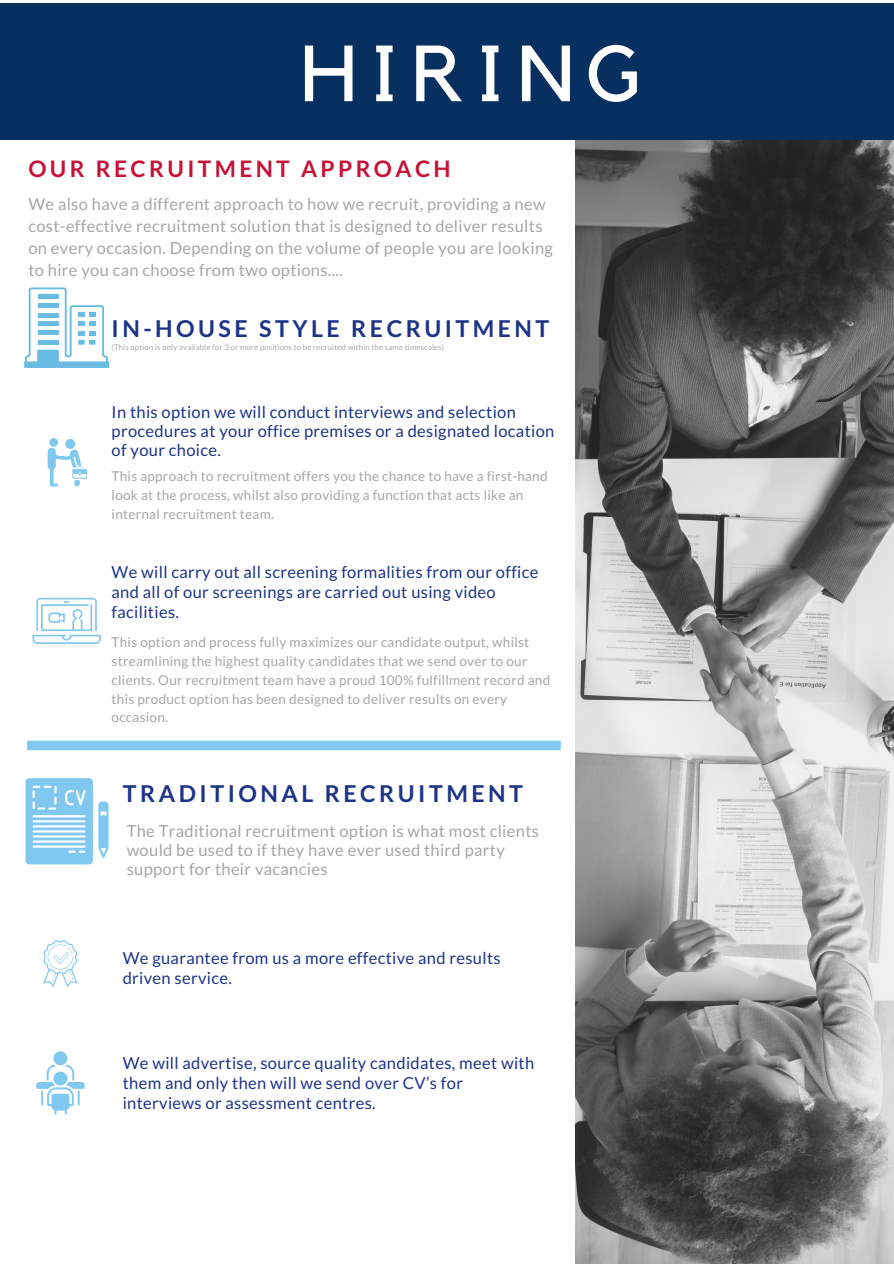
<style>
.page{position:relative;width:894px;height:1264px;background:#fff}
.page>*{position:absolute;margin:0;border:0;box-sizing:border-box;transform-origin:0 0}
.t1{font:78.45px "Kollektif";letter-spacing:.15em;color:#fff}
.t2{font:700 23.25px "Lato";letter-spacing:.15em;color:#1d3387}
.t3{font:700 22.65px "Lato";letter-spacing:.15em;color:#c51236}
.t4{font:16.5px/19.8px "Lato";letter-spacing:.02em;color:#1d3387}
.t5{font:16.5px/21.9px "Lato";letter-spacing:.02em;color:#a6a6a6}
.t6{font:13.5px/18.8px "Lato";letter-spacing:.02em;color:#a6a6a6}
.t7{font:7.65px "Lato";letter-spacing:.02em;color:#a6a6a6}
</style>
<div class="page">
<img style="left:575px;top:139px;width:318px;height:1124px">
<svg style="left:25px;top:287px;width:83px;height:74px"></svg>
<hr style="left:38px;top:313px;width:20px;height:4px;background:#68bbe3">
<div style="left:38px;top:303px;width:20px;height:5px;background:#68bbe3"></div>
<div style="left:38px;top:294px;width:20px;height:5px;background:#68bbe3"></div>
<hr style="left:38px;top:340px;width:20px;height:4px;background:#68bbe3">
<div style="left:38px;top:330px;width:20px;height:5px;background:#68bbe3"></div>
<div style="left:38px;top:321px;width:20px;height:5px;background:#68bbe3"></div>
<div style="left:24px;top:361px;width:85px;height:7px;background:#68bbe3"></div>
<div style="left:65px;top:439px;width:10px;height:10px;background:#80c8f0;border-radius:50%"></div>
<div style="left:49px;top:438px;width:9px;height:9px;background:#80c8f0;border-radius:50%"></div>
<svg style="left:48px;top:447px;width:39px;height:39px"></svg>
<svg style="left:32px;top:598px;width:69px;height:46px"></svg>
<svg style="left:27px;top:740px;width:533px;height:10px;background:#88cbf1"></svg>
<svg style="left:26px;top:778px;width:82px;height:86px"></svg>
<svg style="left:43px;top:940px;width:35px;height:47px"></svg>
<svg style="left:36px;top:1051px;width:49px;height:63px"></svg>
<div style="left:0;top:3px;width:893px;height:136px;background:#072f5f"></div>
<h1 class="t1" style="left:300px;top:38px;width:343px">HIRING</h1>
<h3 class="t3" style="left:28px;top:155px;width:424px">OUR RECRUITMENT APPROACH</h3>
<p class="t5" style="left:28px;top:192px;width:526px">We also have a different approach to how we recruit, providing a new cost-effective recruitment solution that is designed to deliver results on every occasion. Depending on the volume of people you are looking to hire you can choose from two options....</p>
<h2 class="t2" style="left:112px;top:314px;width:439px">IN-HOUSE STYLE RECRUITMENT</h2>
<p class="t7" style="left:112px;top:342px;width:334px">(This option is only available for 3 or more positions to be recruited within the same timescales)</p>
<p class="t4" style="left:112px;top:402px;width:444px;line-height:19.2px">In this option we will conduct interviews and selection procedures at your office premises or a designated location of your choice.</p>
<p class="t6" style="left:112px;top:467px;width:437px">This approach to recruitment offers you the chance to have a first-hand look at the process, whilst also providing a function that acts like an internal recruitment team.</p>
<p class="t4" style="left:112px;top:562px;width:428px">We will carry out all screening formalities from our office and all of our screenings are carried out using video facilities.</p>
<p class="t6" style="left:112px;top:633px;width:440px">This option and process fully maximizes our candidate output, whilst streamlining the highest quality candidates that we send over to our clients. Our recruitment team have a proud 100% fulfillment record and this product option has been designed to deliver results on every occasion.</p>
<h2 class="t2" style="left:123px;top:779px;width:401px">TRADITIONAL RECRUITMENT</h2>
<p class="t5" style="left:127px;top:820px;width:414px;line-height:19.2px">The Traditional recruitment option is what most clients would be used to if they have ever used third party support for their vacancies</p>
<p class="t4" style="left:123px;top:947px;width:379px">We guarantee from us a more effective and results driven service.</p>
<p class="t4" style="left:123px;top:1053px;width:413px">We will advertise, source quality candidates, meet with them and only then will we send over CV’s for interviews or assessment centres.</p>
</div>
